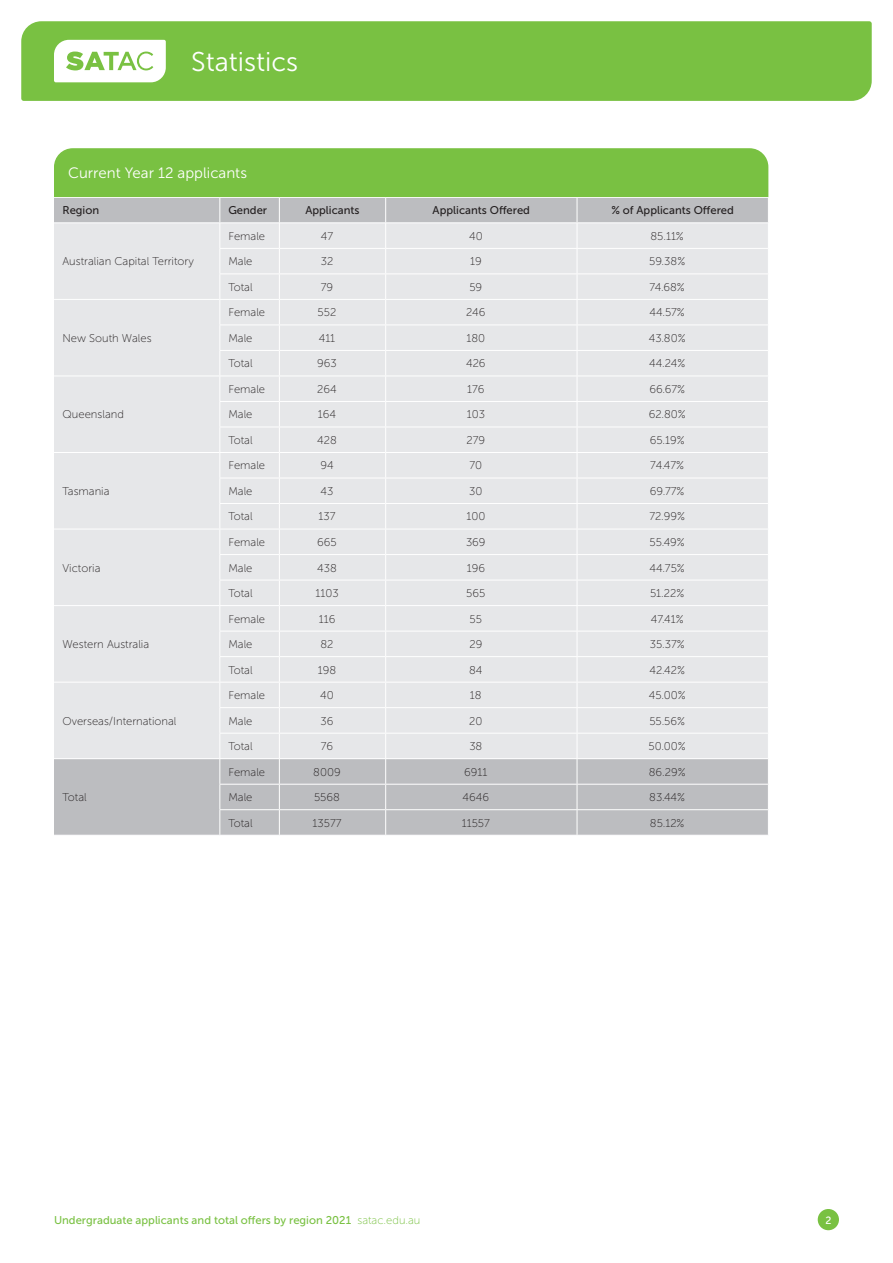
<style>
.page{position:relative;width:893px;height:1263px;background:#fff}
.page>*{position:absolute;margin:0;border:0;box-sizing:border-box;transform-origin:0 0}
.t1{font:27px "Museo Sans 300";color:#fff}
.t2{font:15px "Museo Sans 300";color:#fff}
.t3{font:11.25px "Museo Sans 100";color:#231f20}
.t4{font:11.25px "Museo Sans 500";color:#79c142}
.t5{font:11.25px "Museo Sans 500";color:#231f20}
.t6{font:10.5px "Museo Sans 500";color:#fff}
.s1{font-family:"Museo Sans 100"}
</style>
<div class="page">
<div style="left:818px;top:1209px;width:21px;height:21px;background:#79c142;border-radius:50%"></div>
<div style="left:21px;top:21px;width:851px;height:80px;background:#79c142"></div>
<svg style="left:54px;top:40px;width:112px;height:42px"></svg>
<svg style="left:54px;top:148px;width:715px;height:687px;background:#d9dfd8"></svg>
<h1 class="t1" style="left:191px;top:47px;width:108px">Statistics</h1>
<h2 class="t2" style="left:68px;top:165px;width:180px">Current Year 12 applicants</h2>
<p class="t5" style="left:63px;top:204px;width:38px">Region</p>
<p class="t5" style="left:228px;top:204px;width:40px">Gender</p>
<p class="t5" style="left:305px;top:204px;width:56px">Applicants</p>
<p class="t5" style="left:433px;top:204px;width:99px">Applicants Offered</p>
<p class="t5" style="left:611px;top:204px;width:124px">% of Applicants Offered</p>
<p class="t3" style="left:63px;top:255px;width:133px">Australian Capital Territory</p>
<p class="t3" style="left:63px;top:332px;width:91px">New South Wales</p>
<p class="t3" style="left:63px;top:409px;width:63px">Queensland</p>
<p class="t3" style="left:63px;top:485px;width:49px">Tasmania</p>
<p class="t3" style="left:63px;top:562px;width:39px">Victoria</p>
<p class="t3" style="left:63px;top:638px;width:88px">Western Australia</p>
<p class="t3" style="left:63px;top:715px;width:116px">Overseas/International</p>
<p class="t3" style="left:63px;top:791px;width:26px">Total</p>
<p class="t3" style="left:228px;top:230px;width:38px">Female</p>
<p class="t3" style="left:321px;top:230px;width:14px">47</p>
<p class="t3" style="left:469px;top:230px;width:15px">40</p>
<p class="t3" style="left:651px;top:230px;width:35px">85.11%</p>
<p class="t3" style="left:228px;top:255px;width:26px">Male</p>
<p class="t3" style="left:321px;top:255px;width:14px">32</p>
<p class="t3" style="left:470px;top:255px;width:13px">19</p>
<p class="t3" style="left:649px;top:255px;width:38px">59.38%</p>
<p class="t3" style="left:228px;top:281px;width:26px">Total</p>
<p class="t3" style="left:321px;top:281px;width:14px">79</p>
<p class="t3" style="left:469px;top:281px;width:14px">59</p>
<p class="t3" style="left:649px;top:281px;width:37px">74.68%</p>
<p class="t3" style="left:228px;top:306px;width:38px">Female</p>
<p class="t3" style="left:318px;top:306px;width:20px">552</p>
<p class="t3" style="left:466px;top:306px;width:21px">246</p>
<p class="t3" style="left:650px;top:306px;width:37px">44.57%</p>
<p class="t3" style="left:228px;top:332px;width:26px">Male</p>
<p class="t3" style="left:319px;top:332px;width:18px">411</p>
<p class="t3" style="left:466px;top:332px;width:20px">180</p>
<p class="t3" style="left:649px;top:332px;width:38px">43.80%</p>
<p class="t3" style="left:228px;top:358px;width:26px">Total</p>
<p class="t3" style="left:317px;top:358px;width:21px">963</p>
<p class="t3" style="left:466px;top:358px;width:21px">426</p>
<p class="t3" style="left:649px;top:358px;width:38px">44.24%</p>
<p class="t3" style="left:228px;top:383px;width:38px">Female</p>
<p class="t3" style="left:317px;top:383px;width:21px">264</p>
<p class="t3" style="left:467px;top:383px;width:19px">176</p>
<p class="t3" style="left:649px;top:383px;width:37px">66.67%</p>
<p class="t3" style="left:228px;top:409px;width:26px">Male</p>
<p class="t3" style="left:318px;top:409px;width:20px">164</p>
<p class="t3" style="left:467px;top:409px;width:20px">103</p>
<p class="t3" style="left:649px;top:409px;width:39px">62.80%</p>
<p class="t3" style="left:228px;top:434px;width:26px">Total</p>
<p class="t3" style="left:317px;top:434px;width:21px">428</p>
<p class="t3" style="left:467px;top:434px;width:20px">279</p>
<p class="t3" style="left:650px;top:434px;width:36px">65.19%</p>
<p class="t3" style="left:228px;top:460px;width:38px">Female</p>
<p class="t3" style="left:320px;top:460px;width:15px">94</p>
<p class="t3" style="left:469px;top:460px;width:14px">70</p>
<p class="t3" style="left:650px;top:460px;width:35px">74.47%</p>
<p class="t3" style="left:228px;top:485px;width:26px">Male</p>
<p class="t3" style="left:321px;top:485px;width:14px">43</p>
<p class="t3" style="left:469px;top:485px;width:15px">30</p>
<p class="t3" style="left:650px;top:485px;width:36px">69.77%</p>
<p class="t3" style="left:228px;top:511px;width:26px">Total</p>
<p class="t3" style="left:319px;top:511px;width:18px">137</p>
<p class="t3" style="left:466px;top:511px;width:20px">100</p>
<p class="t3" style="left:649px;top:511px;width:37px">72.99%</p>
<p class="t3" style="left:228px;top:536px;width:38px">Female</p>
<p class="t3" style="left:317px;top:536px;width:21px">665</p>
<p class="t3" style="left:466px;top:536px;width:21px">369</p>
<p class="t3" style="left:649px;top:536px;width:37px">55.49%</p>
<p class="t3" style="left:228px;top:562px;width:26px">Male</p>
<p class="t3" style="left:317px;top:562px;width:21px">438</p>
<p class="t3" style="left:467px;top:562px;width:20px">196</p>
<p class="t3" style="left:650px;top:562px;width:37px">44.75%</p>
<p class="t3" style="left:228px;top:587px;width:26px">Total</p>
<p class="t3" style="left:315px;top:587px;width:25px">1103</p>
<p class="t3" style="left:466px;top:587px;width:21px">565</p>
<p class="t3" style="left:650px;top:587px;width:36px">51.22%</p>
<p class="t3" style="left:228px;top:613px;width:38px">Female</p>
<p class="t3" style="left:319px;top:613px;width:18px">116</p>
<p class="t3" style="left:470px;top:613px;width:14px">55</p>
<p class="t3" style="left:651px;top:613px;width:34px">47.41%</p>
<p class="t3" style="left:228px;top:638px;width:26px">Male</p>
<p class="t3" style="left:320px;top:638px;width:15px">82</p>
<p class="t3" style="left:469px;top:638px;width:14px">29</p>
<p class="t3" style="left:650px;top:638px;width:36px">35.37%</p>
<p class="t3" style="left:228px;top:664px;width:26px">Total</p>
<p class="t3" style="left:318px;top:664px;width:20px">198</p>
<p class="t3" style="left:469px;top:664px;width:15px">84</p>
<p class="t3" style="left:649px;top:664px;width:37px">42.42%</p>
<p class="t3" style="left:228px;top:689px;width:38px">Female</p>
<p class="t3" style="left:320px;top:689px;width:15px">40</p>
<p class="t3" style="left:470px;top:689px;width:13px">18</p>
<p class="t3" style="left:649px;top:689px;width:38px">45.00%</p>
<p class="t3" style="left:228px;top:715px;width:26px">Male</p>
<p class="t3" style="left:321px;top:715px;width:14px">36</p>
<p class="t3" style="left:469px;top:715px;width:15px">20</p>
<p class="t3" style="left:649px;top:715px;width:37px">55.56%</p>
<p class="t3" style="left:228px;top:740px;width:26px">Total</p>
<p class="t3" style="left:321px;top:740px;width:14px">76</p>
<p class="t3" style="left:469px;top:740px;width:15px">38</p>
<p class="t3" style="left:649px;top:740px;width:39px">50.00%</p>
<p class="t3" style="left:228px;top:766px;width:38px">Female</p>
<p class="t3" style="left:313px;top:766px;width:29px">8009</p>
<p class="t3" style="left:464px;top:766px;width:25px">6911</p>
<p class="t3" style="left:649px;top:766px;width:38px">86.29%</p>
<p class="t3" style="left:228px;top:791px;width:26px">Male</p>
<p class="t3" style="left:314px;top:791px;width:27px">5568</p>
<p class="t3" style="left:463px;top:791px;width:28px">4646</p>
<p class="t3" style="left:649px;top:791px;width:37px">83.44%</p>
<p class="t3" style="left:228px;top:817px;width:26px">Total</p>
<p class="t3" style="left:313px;top:817px;width:30px">13577</p>
<p class="t3" style="left:462px;top:817px;width:30px">11557</p>
<p class="t3" style="left:650px;top:817px;width:36px">85.12%</p>
<p class="t4" style="left:54px;top:1214px;width:368px">Undergraduate applicants and total offers by region 2021 <span class="s1">satac.edu.au</span></p>
<p class="t6" style="left:825px;top:1214px;width:8px">2</p>
</div>
